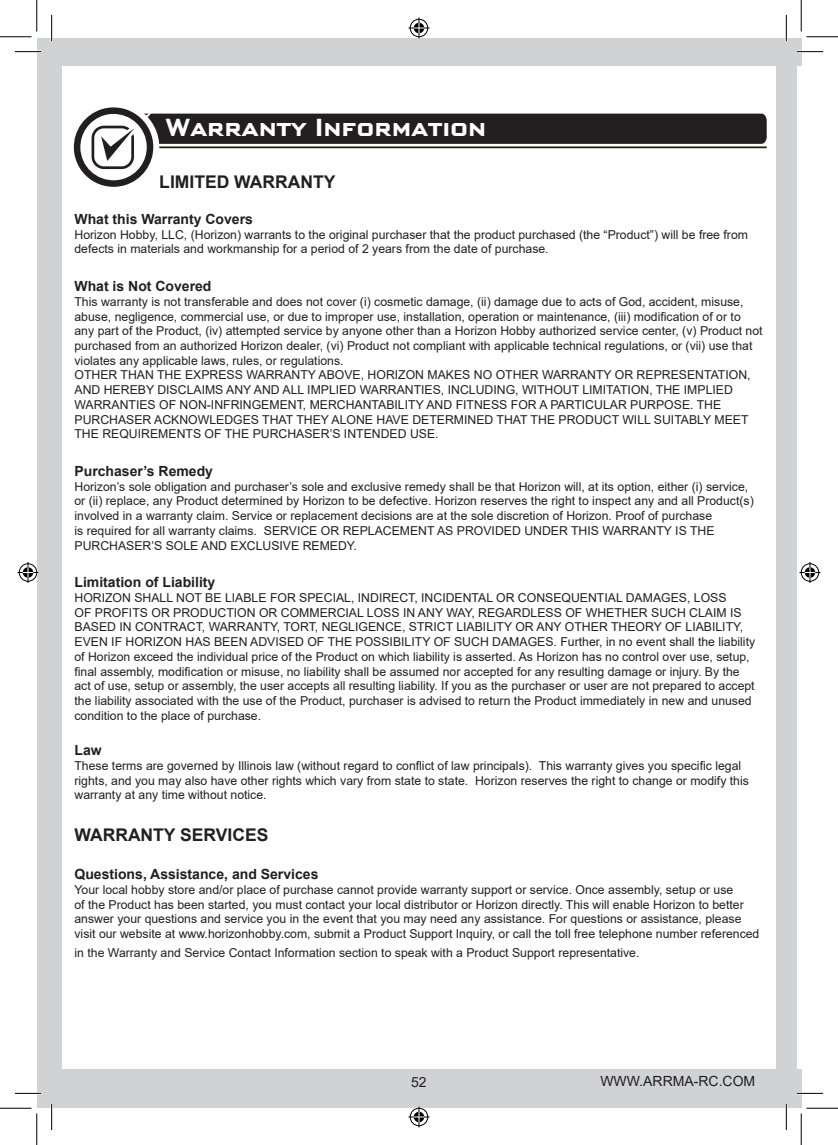
<style>
.page{position:relative;width:838px;height:1145px;background:#fff}
.page>*{position:absolute;margin:0;border:0;box-sizing:border-box;transform-origin:0 0}
.t1{font:700 24.5px "Bank Gothic";color:#fff}
.t2{font:700 17.5px "Arial";color:#231f20}
.t3{font:700 14px "Arial";color:#231f20}
.t4{font:14px "Arial";color:#231f20}
.t5{font:12.25px/14.7px "Arial";color:#231f20}
</style>
<div class="page">
<div style="left:38px;top:38px;width:763px;height:1069px;background:#d1d2d4"></div>
<hr style="left:797px;top:67px;width:4px;height:1002px;background:#fff">
<div style="left:62px;top:67px;width:713px;height:1002px;background:#fff"></div>
<svg style="left:73px;top:107px;width:693px;height:80px"></svg>
<hr style="left:15px;top:51px;width:26px;height:2px;background:#fff">
<hr style="left:796px;top:51px;width:27px;height:2px;background:#fff">
<hr style="left:15px;top:1092px;width:26px;height:2px;background:#fff">
<hr style="left:796px;top:1092px;width:27px;height:2px;background:#fff">
<hr style="left:51px;top:15px;width:2px;height:26px;background:#fff">
<hr style="left:51px;top:1104px;width:2px;height:26px;background:#fff">
<hr style="left:785px;top:15px;width:2px;height:26px;background:#fff">
<hr style="left:785px;top:1104px;width:2px;height:26px;background:#fff">
<svg style="left:15px;top:51px;width:26px;height:1px"></svg>
<svg style="left:796px;top:51px;width:27px;height:1px"></svg>
<svg style="left:15px;top:1093px;width:26px;height:1px"></svg>
<svg style="left:796px;top:1093px;width:27px;height:1px"></svg>
<svg style="left:51px;top:15px;width:1px;height:26px"></svg>
<svg style="left:51px;top:1104px;width:1px;height:26px"></svg>
<svg style="left:786px;top:15px;width:1px;height:26px"></svg>
<svg style="left:786px;top:1104px;width:1px;height:26px"></svg>
<hr style="left:0;top:36px;width:32px;height:1px;background:#000">
<hr style="left:806px;top:36px;width:31px;height:1px;background:#000">
<hr style="left:0;top:1108px;width:32px;height:1px;background:#000">
<hr style="left:806px;top:1108px;width:31px;height:1px;background:#000">
<hr style="left:36px;top:0;width:1px;height:31px;background:#000">
<hr style="left:36px;top:1113px;width:1px;height:32px;background:#000">
<hr style="left:800px;top:0;width:1px;height:31px;background:#000">
<hr style="left:800px;top:1113px;width:1px;height:32px;background:#000">
<svg style="left:408px;top:18px;width:21px;height:21px"></svg>
<svg style="left:408px;top:1106px;width:21px;height:21px"></svg>
<svg style="left:18px;top:562px;width:21px;height:21px"></svg>
<svg style="left:799px;top:562px;width:21px;height:21px"></svg>
<p class="t1" style="left:165px;top:112px;width:322px">Warranty Information</p>
<p class="t2" style="left:159px;top:170px;width:177px">LIMITED WARRANTY</p>
<p class="t3" style="left:74px;top:209px;width:180px">What this Warranty Covers</p>
<p class="t5" style="left:74px;top:227px;width:675px">Horizon Hobby, LLC, (Horizon) warrants to the original purchaser that the product purchased (the “Product”) will be free from defects in materials and workmanship for a period of 2 years from the date of purchase.</p>
<p class="t3" style="left:74px;top:276px;width:138px">What is Not Covered</p>
<p class="t5" style="left:74px;top:294px;width:689px">This warranty is not transferable and does not cover (i) cosmetic damage, (ii) damage due to acts of God, accident, misuse, abuse, negligence, commercial use, or due to improper use, installation, operation or maintenance, (iii) modification of or to any part of the Product, (iv) attempted service by anyone other than a Horizon Hobby authorized service center, (v) Product not purchased from an authorized Horizon dealer, (vi) Product not compliant with applicable technical regulations, or (vii) use that violates any applicable laws, rules, or regulations.</p>
<p class="t5" style="left:74px;top:368px;width:677px">OTHER THAN THE EXPRESS WARRANTY ABOVE, HORIZON MAKES NO OTHER WARRANTY OR REPRESENTATION, AND HEREBY DISCLAIMS ANY AND ALL IMPLIED WARRANTIES, INCLUDING, WITHOUT LIMITATION, THE IMPLIED WARRANTIES OF NON-INFRINGEMENT, MERCHANTABILITY AND FITNESS FOR A PARTICULAR PURPOSE. THE PURCHASER ACKNOWLEDGES THAT THEY ALONE HAVE DETERMINED THAT THE PRODUCT WILL SUITABLY MEET THE REQUIREMENTS OF THE PURCHASER’S INTENDED USE.</p>
<p class="t3" style="left:74px;top:461px;width:140px">Purchaser’s Remedy</p>
<p class="t5" style="left:74px;top:479px;width:680px">Horizon’s sole obligation and purchaser’s sole and exclusive remedy shall be that Horizon will, at its option, either (i) service, or (ii) replace, any Product determined by Horizon to be defective. Horizon reserves the right to inspect any and all Product(s) involved in a warranty claim. Service or replacement decisions are at the sole discretion of Horizon. Proof of purchase<br>is required for all warranty claims. SERVICE OR REPLACEMENT AS PROVIDED UNDER THIS WARRANTY IS THE PURCHASER’S SOLE AND EXCLUSIVE REMEDY.</p>
<p class="t3" style="left:74px;top:573px;width:142px">Limitation of Liability</p>
<p class="t5" style="left:74px;top:590px;width:682px">HORIZON SHALL NOT BE LIABLE FOR SPECIAL, INDIRECT, INCIDENTAL OR CONSEQUENTIAL DAMAGES, LOSS<br>OF PROFITS OR PRODUCTION OR COMMERCIAL LOSS IN ANY WAY, REGARDLESS OF WHETHER SUCH CLAIM IS BASED IN CONTRACT, WARRANTY, TORT, NEGLIGENCE, STRICT LIABILITY OR ANY OTHER THEORY OF LIABILITY, EVEN IF HORIZON HAS BEEN ADVISED OF THE POSSIBILITY OF SUCH DAMAGES. Further, in no event shall the liability of Horizon exceed the individual price of the Product on which liability is asserted. As Horizon has no control over use, setup, final assembly, modification or misuse, no liability shall be assumed nor accepted for any resulting damage or injury. By the act of use, setup or assembly, the user accepts all resulting liability. If you as the purchaser or user are not prepared to accept the liability associated with the use of the Product, purchaser is advised to return the Product immediately in new and unused condition to the place of purchase.</p>
<p class="t3" style="left:74px;top:741px;width:29px">Law</p>
<p class="t5" style="left:74px;top:758px;width:676px">These terms are governed by Illinois law (without regard to conflict of law principals). This warranty gives you specific legal rights, and you may also have other rights which vary from state to state. Horizon reserves the right to change or modify this warranty at any time without notice.</p>
<p class="t2" style="left:74px;top:823px;width:195px">WARRANTY SERVICES</p>
<p class="t3" style="left:74px;top:864px;width:245px">Questions, Assistance, and Services</p>
<p class="t5" style="left:74px;top:882px;width:686px">Your local hobby store and/or place of purchase cannot provide warranty support or service. Once assembly, setup or use<br>of the Product has been started, you must contact your local distributor or Horizon directly. This will enable Horizon to better answer your questions and service you in the event that you may need any assistance. For questions or assistance, please visit our website at www.horizonhobby.com, submit a Product Support Inquiry, or call the toll free telephone number referenced</p>
<p class="t5" style="left:74px;top:945px;width:566px">in the Warranty and Service Contact Information section to speak with a Product Support representative.</p>
<p class="t4" style="left:411px;top:1072px;width:17px">52</p>
<p class="t4" style="left:600px;top:1071px;width:156px">WWW.ARRMA-RC.COM</p>
</div>
